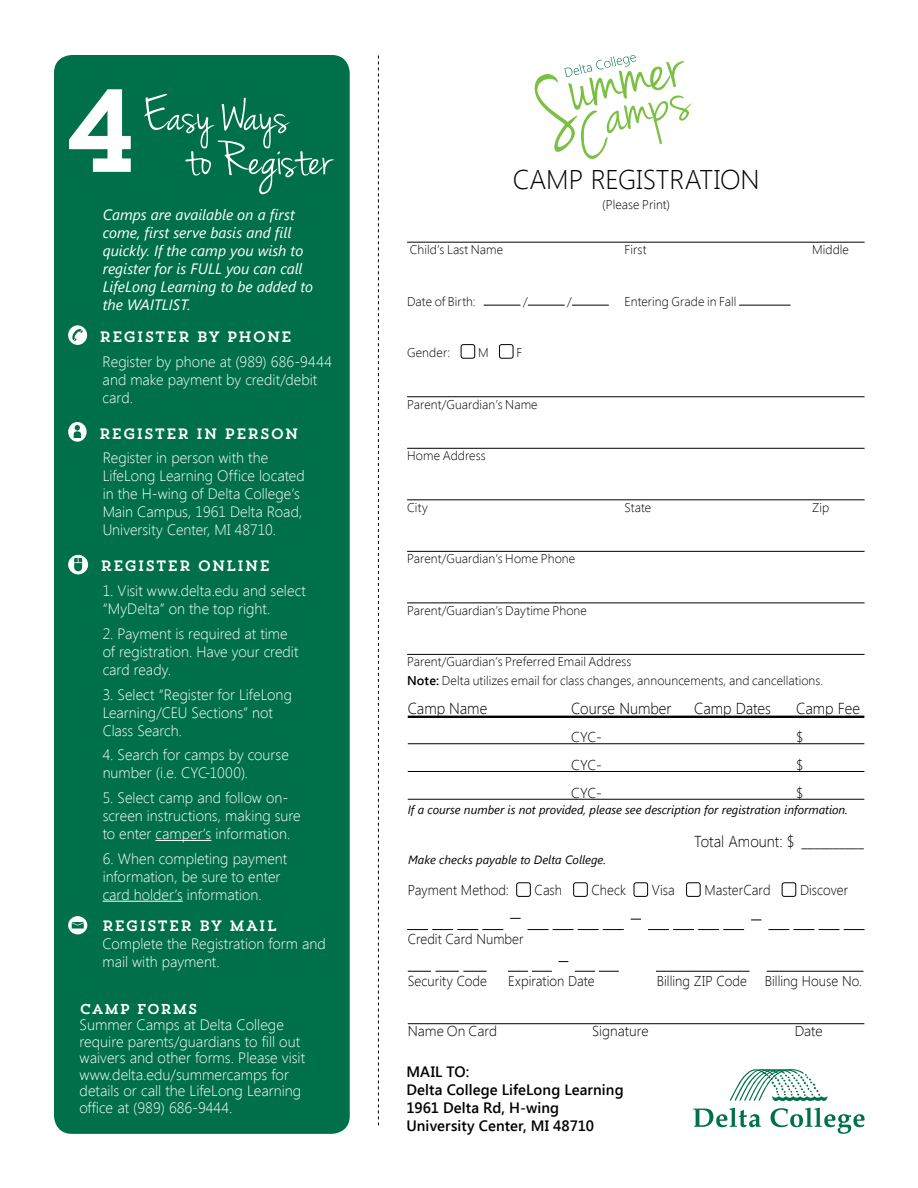
<style>
.page{position:relative;width:918px;height:1188px;background:#fff}
.page>*{position:absolute;margin:0;border:0;box-sizing:border-box;transform-origin:0 0}
.t1{font:117.45px "Trend Slab One";color:#fff}
.t2{font:51.9px/44.1px "Jenna Sue";letter-spacing:-.01em;color:#fff}
.t3{font:300 27px "Segoe UI";letter-spacing:-.005em;color:#000}
.t4{font:300 15.9px "Segoe UI";color:#000;scale:.95 1}
.t5{font:300 15px/18px "Segoe UI";color:#fff}
.t6{font:italic 15px/18px "Segoe UI";color:#fff}
.t7{font:600 15px/18px "Segoe UI";letter-spacing:.005em;color:#000}
.t8{font:15px "Trend Slab One";letter-spacing:.01em;color:#fff}
.t9{font:300 14.25px "Segoe UI";color:#000;scale:.95 1}
.t10{font:300 14.25px "Segoe UI";color:#000}
.t11{font:14.25px "Trend Slab One";color:#fff}
.t12{font:300 12.75px/19.2px "Segoe UI";letter-spacing:.005em;color:#000}
.t13{font:italic 12px "Segoe UI";color:#000}
.s1{font-weight:600}
</style>
<div class="page">
<hr style="left:408px;top:716px;width:456px;height:2px;background:#000">
<hr style="left:408px;top:743px;width:456px;height:1px;background:#000">
<hr style="left:408px;top:771px;width:456px;height:1px;background:#000">
<hr style="left:408px;top:799px;width:456px;height:1px;background:#000">
<hr style="left:408px;top:1023px;width:456px;height:1px;background:#000">
<div style="left:516px;top:882px;width:15px;height:15px;border:1px solid #000;border-radius:2px"></div>
<div style="left:573px;top:882px;width:15px;height:15px;border:1px solid #000;border-radius:2px"></div>
<div style="left:634px;top:882px;width:14px;height:15px;border:1px solid #000;border-radius:2px"></div>
<div style="left:686px;top:882px;width:15px;height:15px;border:1px solid #000;border-radius:2px"></div>
<div style="left:782px;top:882px;width:14px;height:15px;border:1px solid #000;border-radius:2px"></div>
<div style="left:54px;top:55px;width:296px;height:1079px;background:#00704a;border-radius:18px"></div>
<hr style="left:407px;top:242px;width:458px;height:1px;background:#000">
<hr style="left:407px;top:396px;width:458px;height:1px;background:#000">
<hr style="left:407px;top:448px;width:458px;height:1px;background:#000">
<hr style="left:407px;top:499px;width:458px;height:1px;background:#000">
<hr style="left:407px;top:551px;width:458px;height:1px;background:#000">
<hr style="left:407px;top:602px;width:458px;height:1px;background:#000">
<hr style="left:407px;top:654px;width:458px;height:1px;background:#000">
<hr style="left:484px;top:305px;width:36px;height:1px;background:#000">
<hr style="left:528px;top:305px;width:36px;height:1px;background:#000">
<hr style="left:572px;top:305px;width:37px;height:1px;background:#000">
<hr style="left:739px;top:305px;width:51px;height:1px;background:#000">
<div style="left:461px;top:344px;width:14px;height:15px;border:1px solid #000;border-radius:2px"></div>
<div style="left:499px;top:344px;width:14px;height:15px;border:1px solid #000;border-radius:2px"></div>
<svg style="left:407px;top:929px;width:96px;height:1px"></svg>
<svg style="left:528px;top:929px;width:96px;height:1px"></svg>
<svg style="left:648px;top:929px;width:96px;height:1px"></svg>
<svg style="left:768px;top:929px;width:97px;height:1px"></svg>
<svg style="left:408px;top:971px;width:79px;height:1px"></svg>
<svg style="left:508px;top:971px;width:44px;height:1px"></svg>
<svg style="left:575px;top:971px;width:44px;height:1px"></svg>
<svg style="left:693px;top:1069px;width:172px;height:65px"></svg>
<hr style="left:656px;top:971px;width:94px;height:1px;background:#000">
<hr style="left:767px;top:971px;width:97px;height:1px;background:#000">
<svg style="left:378px;top:55px;width:1px;height:1070px"></svg>
<svg style="left:535px;top:55px;width:157px;height:104px"></svg>
<hr style="left:156px;top:840px;width:55px;height:1px;background:#fff">
<hr style="left:103px;top:901px;width:80px;height:1px;background:#fff">
<svg style="left:68px;top:325px;width:19px;height:20px"></svg>
<svg style="left:71px;top:329px;width:12px;height:12px"></svg>
<svg style="left:68px;top:422px;width:19px;height:20px"></svg>
<svg style="left:74px;top:425px;width:7px;height:13px"></svg>
<div style="left:68px;top:555px;width:20px;height:19px;background:#fff;border-radius:50%"></div>
<svg style="left:74px;top:558px;width:9px;height:13px"></svg>
<div style="left:68px;top:916px;width:19px;height:18px;background:#fff;border-radius:50%"></div>
<svg style="left:72px;top:922px;width:12px;height:7px"></svg>
<h1 class="t1" style="left:61px;top:55px;width:84px">4</h1>
<h2 class="t2" style="left:185px;top:96px;width:148px;text-indent:-42px">Easy Ways<br>to Register</h2>
<p class="t6" style="left:103px;top:205px;width:212px">Camps are available on a first come, first serve basis and fill quickly. If the camp you wish to register for is FULL you can call<br>LifeLong Learning to be added to the WAITLIST.</p>
<p class="t8" style="left:99px;top:327px;width:194px">REGISTER BY PHONE</p>
<p class="t5" style="left:103px;top:352px;width:231px">Register by phone at (989) 686-9444 and make payment by credit/debit card.</p>
<p class="t8" style="left:99px;top:424px;width:202px">REGISTER IN PERSON</p>
<p class="t5" style="left:103px;top:449px;width:204px">Register in person with the<br>LifeLong Learning Office located in the H-wing of Delta College’s<br>Main Campus, 1961 Delta Road,<br>University Center, MI 48710.</p>
<p class="t8" style="left:100px;top:557px;width:172px">REGISTER ONLINE</p>
<p class="t5" style="left:103px;top:581px;width:205px">1. Visit www.delta.edu and select “MyDelta” on the top right.</p>
<p class="t5" style="left:103px;top:624px;width:197px">2. Payment is required at time of registration. Have your credit card ready.</p>
<p class="t5" style="left:103px;top:685px;width:191px">3. Select “Register for LifeLong<br>Learning/CEU Sections” not<br>Class Search.</p>
<p class="t5" style="left:103px;top:746px;width:188px">4. Search for camps by course number (i.e. CYC-1000).</p>
<p class="t5" style="left:103px;top:788px;width:199px">5. Select camp and follow on&shy;screen instructions, making sure to enter camper’s information.</p>
<p class="t5" style="left:103px;top:849px;width:186px">6. When completing payment information, be sure to enter card holder’s information.</p>
<p class="t8" style="left:102px;top:917px;width:177px">REGISTER BY MAIL</p>
<p class="t5" style="left:103px;top:935px;width:225px">Complete the Registration form and mail with payment.</p>
<p class="t11" style="left:80px;top:1000px;width:120px">CAMP FORMS</p>
<p class="t5" style="left:80px;top:1016px;width:227px;line-height:16.5px">Summer Camps at Delta College require parents/guardians to fill out waivers and other forms. Please visit www.delta.edu/summercamps for details or call the LifeLong Learning office at (989) 686-9444.</p>
<h3 class="t3" style="left:513px;top:161px;width:248px">CAMP REGISTRATION</h3>
<p class="t12" style="left:602px;top:194px;width:70px">(Please Print)</p>
<p class="t12" style="left:410px;top:239px;width:95px">Child’s Last Name</p>
<p class="t12" style="left:625px;top:239px;width:24px">First</p>
<p class="t12" style="left:812px;top:239px;width:38px">Middle</p>
<p class="t12" style="left:407px;top:291px;width:70px">Date of Birth:</p>
<p class="t12" style="left:523px;top:291px;width:6px">/</p>
<p class="t12" style="left:567px;top:291px;width:6px">/</p>
<p class="t12" style="left:625px;top:291px;width:113px">Entering Grade in Fall</p>
<p class="t12" style="left:407px;top:343px;width:45px">Gender:</p>
<p class="t12" style="left:478px;top:343px;width:12px">M</p>
<p class="t12" style="left:516px;top:343px;width:7px">F</p>
<p class="t12" style="left:407px;top:394px;width:132px">Parent/Guardian’s Name</p>
<p class="t12" style="left:407px;top:446px;width:80px">Home Address</p>
<p class="t12" style="left:407px;top:497px;width:22px">City</p>
<p class="t12" style="left:625px;top:497px;width:28px">State</p>
<p class="t12" style="left:812px;top:497px;width:19px">Zip</p>
<p class="t12" style="left:407px;top:549px;width:170px">Parent/Guardian’s Home Phone</p>
<p class="t12" style="left:407px;top:600px;width:181px">Parent/Guardian’s Daytime Phone</p>
<p class="t12" style="left:407px;top:652px;width:418px">Parent/Guardian’s Preferred Email Address<br><span class="s1">Note:</span> Delta utilizes email for class changes, announcements, and cancellations.</p>
<p class="t4" style="left:408px;top:698px;width:85px">Camp Name</p>
<p class="t4" style="left:571px;top:698px;width:107px">Course Number</p>
<p class="t4" style="left:694px;top:698px;width:82px">Camp Dates</p>
<p class="t4" style="left:796px;top:698px;width:69px">Camp Fee</p>
<p class="t10" style="left:571px;top:727px;width:32px">CYC-</p>
<p class="t10" style="left:796px;top:727px;width:9px">$</p>
<p class="t10" style="left:571px;top:755px;width:32px">CYC-</p>
<p class="t10" style="left:796px;top:755px;width:9px">$</p>
<p class="t10" style="left:571px;top:783px;width:32px">CYC-</p>
<p class="t10" style="left:796px;top:783px;width:9px">$</p>
<p class="t4" style="left:694px;top:830px;width:180px">Total Amount: $ __________</p>
<p class="t9" style="left:408px;top:880px;width:108px">Payment Method:</p>
<p class="t9" style="left:535px;top:880px;width:30px">Cash</p>
<p class="t9" style="left:592px;top:880px;width:38px">Check</p>
<p class="t9" style="left:652px;top:880px;width:26px">Visa</p>
<p class="t9" style="left:704px;top:880px;width:71px">MasterCard</p>
<p class="t9" style="left:800px;top:880px;width:52px">Discover</p>
<p class="t9" style="left:408px;top:929px;width:124px">Credit Card Number</p>
<p class="t9" style="left:408px;top:971px;width:85px">Security Code</p>
<p class="t9" style="left:508px;top:971px;width:93px">Expiration Date</p>
<p class="t9" style="left:657px;top:971px;width:218px">Billing ZIP Code Billing House No.</p>
<p class="t10" style="left:408px;top:1021px;width:91px">Name On Card</p>
<p class="t10" style="left:592px;top:1021px;width:58px">Signature</p>
<p class="t10" style="left:795px;top:1021px;width:29px">Date</p>
<p class="t13" style="left:408px;top:801px;width:442px">If a course number is not provided, please see description for registration information.</p>
<p class="t13" style="left:408px;top:852px;width:199px">Make checks payable to Delta College.</p>
<p class="t7" style="left:406px;top:1062px;width:219px">MAIL TO:<br>Delta College LifeLong Learning<br>1961 Delta Rd, H-wing<br>University Center, MI 48710</p>
</div>
